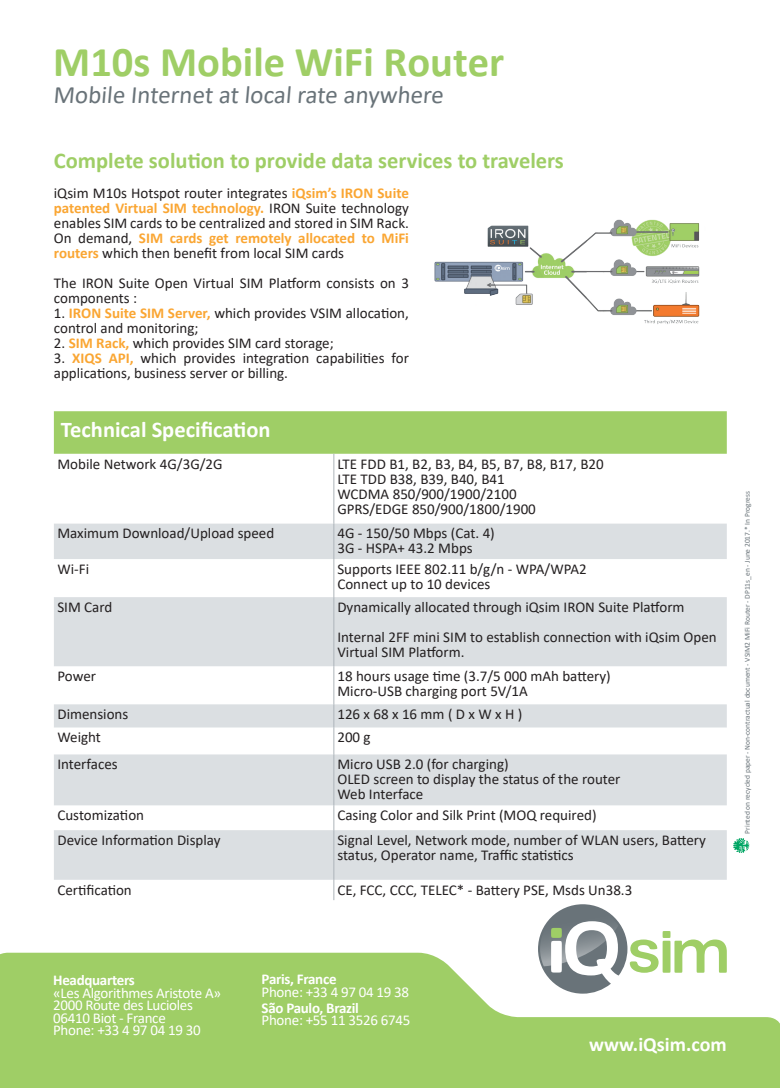
<style>
.page{position:relative;width:780px;height:1088px;background:#fff}
.page>*{position:absolute;margin:0;border:0;box-sizing:border-box;transform-origin:0 0}
.t1{font:700 42.5px "Calibri";color:#9fce66}
.t2{font:25px "Calibri";color:#697379}
.t3{font:700 22.5px "Calibri";color:#9fce66}
.t4{font:700 22.5px "Calibri";color:#fff}
.t5{font:700 20px "Calibri";color:#fff}
.t6{font:15px/15px "Calibri";color:#231f20}
.t7{font:15px/12.5px "Calibri";letter-spacing:-.02em;color:#fff}
.t8{font:7.5px "Calibri";color:#697379}
.s1{font-weight:700;color:#faa633}
.s2{font-weight:700}
</style>
<div class="page">
<svg style="left:733px;top:838px;width:16px;height:15px"></svg>
<div style="left:54px;top:411px;width:672px;height:43px;background:#9fce66"></div>
<svg style="left:54px;top:524px;width:672px;height:356px;fill:#dbdfe2"></svg>
<hr style="left:333px;top:454px;width:1px;height:70px;background:#adb4ba">
<hr style="left:333px;top:524px;width:1px;height:35px;background:#adb4ba">
<hr style="left:333px;top:559px;width:1px;height:38px;background:#adb4ba">
<hr style="left:333px;top:597px;width:1px;height:69px;background:#adb4ba">
<hr style="left:333px;top:666px;width:1px;height:38px;background:#adb4ba">
<svg style="left:54px;top:704px;width:672px;height:50px"></svg>
<hr style="left:333px;top:754px;width:1px;height:51px;background:#adb4ba">
<svg style="left:333px;top:805px;width:1px;height:25px"></svg>
<hr style="left:333px;top:830px;width:1px;height:50px;background:#adb4ba">
<svg style="left:333px;top:880px;width:1px;height:20px"></svg>
<svg style="left:0;top:953px;width:780px;height:135px;background:#abd479"></svg>
<svg style="left:538px;top:904px;width:188px;height:89px"></svg>
<img style="left:434px;top:219px;width:266px;height:105px">
<p class="t1" style="left:53px;top:32px;width:452px">M10s Mobile WiFi Router</p>
<p class="t2" style="left:53px;top:78px;width:394px">Mobile Internet at local rate anywhere</p>
<p class="t3" style="left:54px;top:144px;width:511px">Complete solution to provide data services to travelers</p>
<p class="t6" style="left:54px;top:185px;width:356px;text-align:justify">iQsim M10s Hotspot router integrates <span class="s1">iQsim’s IRON Suite patented Virtual SIM technology.</span> IRON Suite technology enables SIM cards to be centralized and stored in SIM Rack.<br>On demand, <span class="s1">SIM cards get remotely allocated to MiFi routers</span> which then benefit from local SIM cards</p>
<p class="t6" style="left:54px;top:275px;width:356px">The IRON Suite Open Virtual SIM Platform consists on 3 components :</p>
<p class="t6" style="left:54px;top:305px;width:356px">1. <span class="s1">IRON Suite SIM Server,</span> which provides VSIM allocation, control and monitoring;</p>
<p class="t6" style="left:54px;top:335px;width:281px">2. <span class="s1">SIM Rack,</span> which provides SIM card storage;</p>
<p class="t6" style="left:54px;top:350px;width:356px">3. <span class="s1">XIQS API,</span> which provides integration capabilities for applications, business server or billing.</p>
<p class="t4" style="left:61px;top:413px;width:211px">Technical Specification</p>
<p class="t6" style="left:57px;top:456px;width:167px">Mobile Network 4G/3G/2G</p>
<p class="t6" style="left:337px;top:456px;width:268px">LTE FDD B1, B2, B3, B4, B5, B7, B8, B17, B20</p>
<p class="t6" style="left:337px;top:471px;width:169px">LTE TDD B38, B39, B40, B41</p>
<p class="t6" style="left:337px;top:486px;width:181px">WCDMA 850/900/1900/2100</p>
<p class="t6" style="left:337px;top:501px;width:200px">GPRS/EDGE 850/900/1800/1900</p>
<p class="t6" style="left:57px;top:525px;width:218px">Maximum Download/Upload speed</p>
<p class="t6" style="left:337px;top:525px;width:159px">4G - 150/50 Mbps (Cat. 4)</p>
<p class="t6" style="left:337px;top:540px;width:137px">3G - HSPA+ 43.2 Mbps</p>
<p class="t6" style="left:57px;top:561px;width:33px">Wi-Fi</p>
<p class="t6" style="left:337px;top:561px;width:251px">Supports IEEE 802.11 b/g/n - WPA/WPA2</p>
<p class="t6" style="left:337px;top:576px;width:154px">Connect up to 10 devices</p>
<p class="t6" style="left:57px;top:599px;width:56px">SIM Card</p>
<p class="t6" style="left:337px;top:599px;width:349px">Dynamically allocated through iQsim IRON Suite Platform</p>
<p class="t6" style="left:337px;top:629px;width:381px">Internal 2FF mini SIM to establish connection with iQsim Open<br>Virtual SIM Platform.</p>
<p class="t6" style="left:57px;top:668px;width:40px">Power</p>
<p class="t6" style="left:337px;top:668px;width:275px">18 hours usage time (3.7/5 000 mAh battery)</p>
<p class="t6" style="left:337px;top:683px;width:192px">Micro-USB charging port 5V/1A</p>
<p class="t6" style="left:57px;top:706px;width:72px">Dimensions</p>
<p class="t6" style="left:337px;top:706px;width:186px">126 x 68 x 16 mm ( D x W x H )</p>
<p class="t6" style="left:57px;top:729px;width:45px">Weight</p>
<p class="t6" style="left:337px;top:729px;width:35px">200 g</p>
<p class="t6" style="left:57px;top:756px;width:62px">Interfaces</p>
<p class="t6" style="left:337px;top:756px;width:173px">Micro USB 2.0 (for charging)</p>
<p class="t6" style="left:337px;top:771px;width:284px">OLED screen to display the status of the router</p>
<p class="t6" style="left:337px;top:786px;width:87px">Web Interface</p>
<p class="t6" style="left:57px;top:807px;width:88px">Customization</p>
<p class="t6" style="left:337px;top:807px;width:261px">Casing Color and Silk Print (MOQ required)</p>
<p class="t6" style="left:57px;top:832px;width:165px">Device Information Display</p>
<p class="t6" style="left:337px;top:832px;width:370px">Signal Level, Network mode, number of WLAN users, Battery status, Operator name, Traffic statistics</p>
<p class="t6" style="left:57px;top:882px;width:76px">Certification</p>
<p class="t6" style="left:337px;top:882px;width:296px">CE, FCC, CCC, TELEC* - Battery PSE, Msds Un38.3</p>
<p class="t8" style="left:742px;top:833px;width:344px;rotate:-90deg">Printed on recycled paper - Non-contractual document - VSIM2 MiFi Router - DP11s_en - June 2017.* In Progress</p>
<p class="t7" style="left:53px;top:974px;width:169px"><span class="s2">Headquarters<br></span>«Les Algorithmes Aristote A»<br>2000 Route des Lucioles<br>06410 Biot - France<br>Phone: +33 4 97 04 19 30</p>
<p class="t7" style="left:261px;top:973px;width:149px"><span class="s2">Paris, France<br></span>Phone: +33 4 97 04 19 38</p>
<p class="t7" style="left:261px;top:1001px;width:150px"><span class="s2">São Paulo, Brazil<br></span>Phone: +55 11 3526 6745</p>
<p class="t5" style="left:589px;top:1030px;width:139px">www.iQsim.com</p>
</div>
